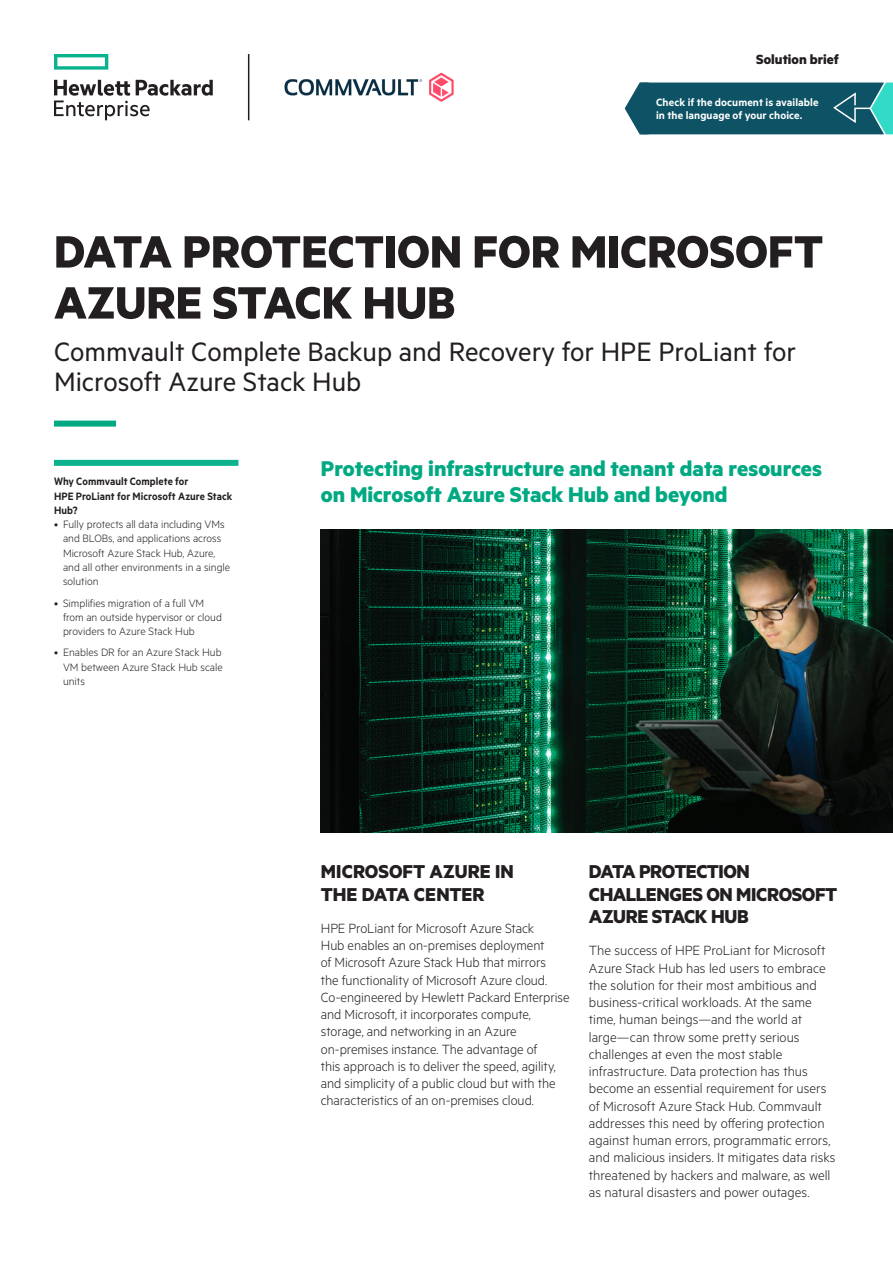
<style>
.page{position:relative;width:893px;height:1263px;background:#fff}
.page>*{position:absolute;margin:0;border:0;box-sizing:border-box;transform-origin:0 0}
.Headline_MetricHPE_B{font:700 51px/51px "Metric HPE";color:#231f20}
.Cover_Subhead_Metric{font:30px/30px "Metric HPE";color:#231f20}
.Intro_text_MetricHPE{font:700 24px/25.5px "Metric HPE";color:#01a982}
.Body_subheadline_Met{font:700 21px/22.5px "Metric HPE";letter-spacing:-.015em;color:#231f20}
.Body_subheadline_Met-2{font:700 21px/22.5px "Metric HPE";letter-spacing:.005em;color:#231f20}
.Body_text_MetricHPE{font:300 15px/17.2px "Metric HPE";color:#231f20}
.Descriptor_MetricHPE{font:700 15px "Metric HPE";color:#231f20}
.t1{font:300 12px/14.2px "Metric HPE";color:#231f20}
.Sidebar_header_Metri{font:600 12px/14.2px "Metric HPE";letter-spacing:.005em;color:#231f20;scale:.94 1}
.Sidebar_header_Metri-2{font:600 12px/13.5px "Metric HPE";letter-spacing:.005em;color:#fff}
</style>
<div class="page">
<svg style="left:54px;top:54px;width:54px;height:16px"></svg>
<svg style="left:54px;top:80px;width:159px;height:40px"></svg>
<hr style="left:248px;top:54px;width:1px;height:66px;background:#231f20">
<div style="left:54px;top:421px;width:62px;height:6px;background:#01a982"></div>
<img style="left:321px;top:529px;width:572px;height:303px">
<div style="left:54px;top:460px;width:184px;height:6px;background:#0ab38d"></div>
<svg style="left:625px;top:83px;width:268px;height:51px;background:#196070"></svg>
<img style="left:284px;top:73px;width:170px;height:29px">
<p class="Descriptor_MetricHPE" style="left:756px;top:50px;width:84px">Solution brief</p>
<p class="Sidebar_header_Metri-2" style="left:656px;top:95px;width:164px">Check if the document is available in the language of your choice.</p>
<p class="Headline_MetricHPE_B" style="left:54px;top:225px;width:771px">DATA PROTECTION FOR MICROSOFT<br>AZURE STACK HUB</p>
<p class="Cover_Subhead_Metric" style="left:54px;top:335px;width:744px">Commvault Complete Backup and Recovery for HPE ProLiant for<br>Microsoft Azure Stack Hub</p>
<p class="Sidebar_header_Metri" style="left:54px;top:474px;width:191px">Why Commvault Complete for<br>HPE ProLiant for Microsoft Azure Stack<br>Hub?</p>
<p class="t1" style="left:63px;top:517px;width:169px;text-indent:-9px">• Fully protects all data including VMs and BLOBs, and applications across<br>Microsoft Azure Stack Hub, Azure, and all other environments in a single solution</p>
<p class="t1" style="left:63px;top:595px;width:160px;text-indent:-9px">• Simplifies migration of a full VM from an outside hypervisor or cloud providers to Azure Stack Hub</p>
<p class="t1" style="left:63px;top:645px;width:161px;text-align:justify;text-indent:-9px">• Enables DR for an Azure Stack Hub VM between Azure Stack Hub scale units</p>
<p class="Intro_text_MetricHPE" style="left:321px;top:455px;width:503px">Protecting infrastructure and tenant data resources on Microsoft Azure Stack Hub and beyond</p>
<p class="Body_subheadline_Met-2" style="left:321px;top:859px;width:194px">MICROSOFT AZURE IN<br>THE DATA CENTER</p>
<p class="Body_text_MetricHPE" style="left:321px;top:919px;width:250px">HPE ProLiant for Microsoft Azure Stack<br>Hub enables an on-premises deployment<br>of Microsoft Azure Stack Hub that mirrors<br>the functionality of Microsoft Azure cloud.<br>Co‑engineered by Hewlett Packard Enterprise and Microsoft, it incorporates compute, storage, and networking in an Azure on‑premises instance. The advantage of<br>this approach is to deliver the speed, agility, and simplicity of a public cloud but with the characteristics of an on-premises cloud.</p>
<p class="Body_subheadline_Met" style="left:589px;top:859px;width:250px">DATA PROTECTION<br>CHALLENGES ON MICROSOFT<br>AZURE STACK HUB</p>
<p class="Body_text_MetricHPE" style="left:589px;top:941px;width:248px">The success of HPE ProLiant for Microsoft Azure Stack Hub has led users to embrace the solution for their most ambitious and business-critical workloads. At the same time, human beings—and the world at large—can throw some pretty serious challenges at even the most stable infrastructure. Data protection has thus become an essential requirement for users of Microsoft Azure Stack Hub. Commvault addresses this need by offering protection against human errors, programmatic errors, and malicious insiders. It mitigates data risks threatened by hackers and malware, as well as natural disasters and power outages.</p>
</div>
